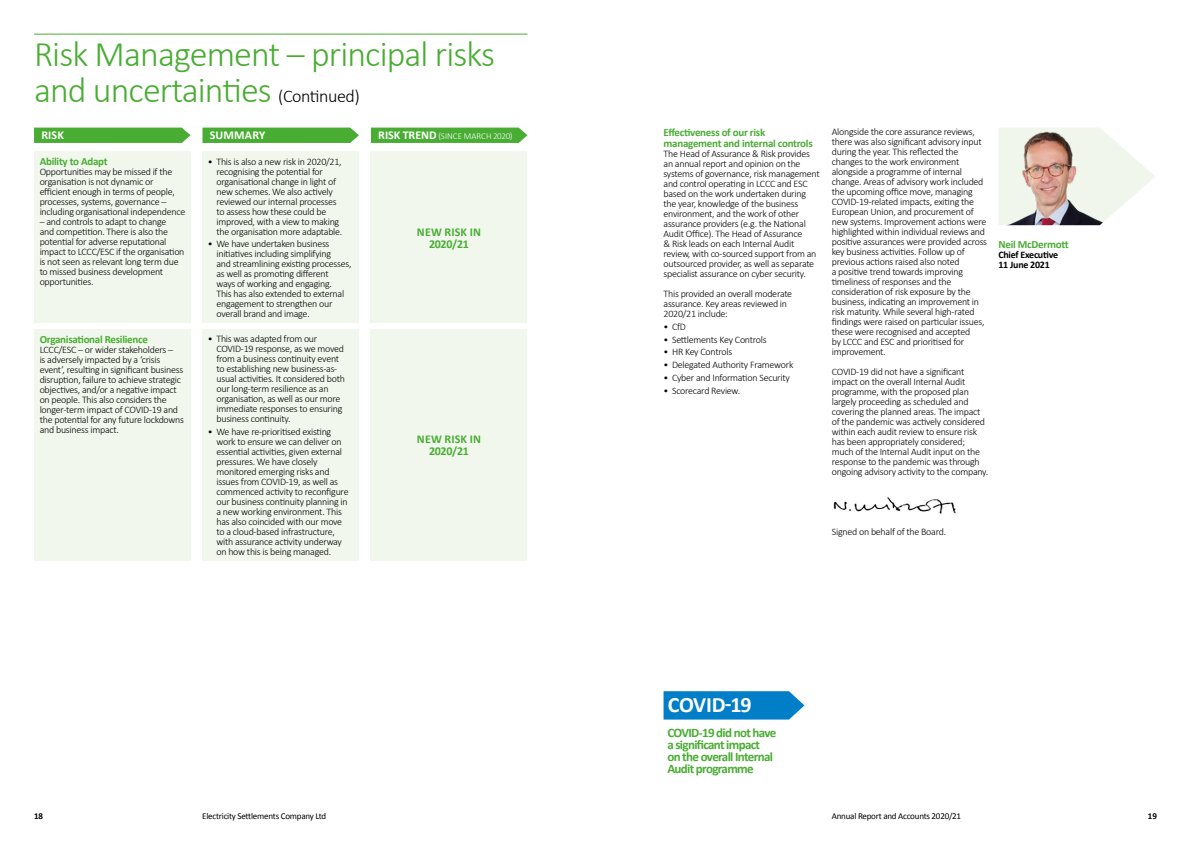
<style>
.page{position:relative;width:1191px;height:842px;background:#fff}
.page>*{position:absolute;margin:0;border:0;box-sizing:border-box;transform-origin:0 0}
.t1{font:300 36px/36px "Calibri";letter-spacing:-.025em;color:#49ad33}
.t2{font:700 22px "Calibri";letter-spacing:-.02em;color:#fff}
.t3{font:700 13px/12px "Calibri";letter-spacing:-.05em;color:#49ad33}
.t4{font:700 12px/12px "Calibri";letter-spacing:.015em;color:#49ad33;text-align:center}
.t5{font:700 12px "Calibri";letter-spacing:.015em;color:#fff}
.t6{font:700 11px/11px "Calibri";letter-spacing:-.025em;color:#49ad33}
.t7{font:300 10px/10px "Calibri";letter-spacing:-.025em;color:#000}
.t8{font:700 10px/10px "Calibri";letter-spacing:-.025em;color:#000}
.t9{font:9px "Calibri";letter-spacing:-.025em;color:#000}
.t10{font:300 9px "Calibri";color:#fff}
.t11{font:700 9px "Calibri";color:#000}
.s1{font-size:18px;color:#000}
.s2{font-weight:700;font-size:12px}
</style>
<div class="page">
<div style="left:34px;top:151px;width:157px;height:172px;background:#f1f7ed"></div>
<div style="left:34px;top:329px;width:157px;height:231px;background:#f1f7ed"></div>
<div style="left:202px;top:151px;width:157px;height:172px;background:#f1f7ed"></div>
<div style="left:202px;top:329px;width:157px;height:231px;background:#f1f7ed"></div>
<div style="left:34px;top:128px;width:156px;height:15px;background:#49ad33"></div>
<div style="left:202px;top:128px;width:157px;height:15px;background:#49ad33"></div>
<div style="left:371px;top:128px;width:156px;height:15px;background:#49ad33"></div>
<hr style="left:34px;top:34px;width:493px;height:1px;background:#49ad33">
<div style="left:370px;top:151px;width:157px;height:172px;background:#f1f7ed"></div>
<div style="left:370px;top:329px;width:157px;height:231px;background:#f1f7ed"></div>
<svg style="left:663px;top:691px;width:141px;height:28px;background:#0f85ca"></svg>
<img style="left:999px;top:128px;width:156px;height:97px">
<img style="left:833px;top:497px;width:123px;height:17px">
<h1 class="t1" style="left:34px;top:35px;width:462px">Risk Management – principal risks and uncertainties <span class="s1">(Continued)</span></h1>
<p class="t5" style="left:41px;top:128px;width:24px">RISK</p>
<p class="t5" style="left:210px;top:128px;width:57px">SUMMARY</p>
<p class="t10" style="left:378px;top:130px;width:136px"><span class="s2">RISK TREND</span> (SINCE MARCH 2020)</p>
<p class="t6" style="left:40px;top:156px;width:69px">Ability to Adapt</p>
<p class="t7" style="left:40px;top:167px;width:147px">Opportunities may be missed if the organisation is not dynamic or efficient enough in terms of people, processes, systems, governance – including organisational independence</p>
<p class="t7" style="left:40px;top:217px;width:146px">– and controls to adapt to change<br>and competition. There is also the potential for adverse reputational impact to LCCC/ESC if the organisation is not seen as relevant long term due to missed business development opportunities.</p>
<p class="t6" style="left:40px;top:333px;width:110px">Organisational Resilience</p>
<p class="t7" style="left:40px;top:344px;width:146px">LCCC/ESC – or wider stakeholders –<br>is adversely impacted by a ‘crisis event’, resulting in significant business disruption, failure to achieve strategic objectives, and/or a negative impact on people. This also considers the longer-term impact of COVID-19 and the potential for any future lockdowns and business impact.</p>
<p class="t7" style="left:216px;top:156px;width:127px;text-indent:-8px">• This is also a new risk in 2020/21, recognising the potential for organisational change in light of new schemes. We also actively reviewed our internal processes to assess how these could be improved, with a view to making the organisation more adaptable.</p>
<p class="t7" style="left:216px;top:239px;width:137px;text-indent:-8px">• We have undertaken business initiatives including simplifying<br>and streamlining existing processes, as well as promoting different<br>ways of working and engaging.<br>This has also extended to external engagement to strengthen our overall brand and image.</p>
<p class="t7" style="left:216px;top:334px;width:130px;text-indent:-8px">• This was adapted from our<br>COVID-19 response, as we moved from a business continuity event to establishing new business-as&shy;usual activities. It considered both our long-term resilience as an organisation, as well as our more immediate responses to ensuring business continuity.</p>
<p class="t7" style="left:216px;top:426px;width:134px;text-indent:-8px">• We have re-prioritised existing work to ensure we can deliver on essential activities, given external pressures. We have closely monitored emerging risks and issues from COVID-19, as well as commenced activity to reconfigure our business continuity planning in a new working environment. This has also coincided with our move to a cloud-based infrastructure, with assurance activity underway on how this is being managed.</p>
<p class="t4" style="left:417px;top:225px;width:66px">NEW RISK IN<br>2020/21</p>
<p class="t4" style="left:417px;top:433px;width:66px">NEW RISK IN<br>2020/21</p>
<p class="t6" style="left:663px;top:126px;width:151px">Effectiveness of our risk management and internal controls</p>
<p class="t7" style="left:663px;top:148px;width:158px">The Head of Assurance &amp; Risk provides an annual report and opinion on the systems of governance, risk management and control operating in LCCC and ESC based on the work undertaken during the year, knowledge of the business environment, and the work of other assurance providers (e.g. the National Audit Office). The Head of Assurance<br>&amp; Risk leads on each Internal Audit review, with co-sourced support from an outsourced provider, as well as separate specialist assurance on cyber security.</p>
<p class="t7" style="left:663px;top:288px;width:130px">This provided an overall moderate assurance. Key areas reviewed in<br>2020/21 include:</p>
<p class="t7" style="left:663px;top:321px;width:24px">• CfD</p>
<p class="t7" style="left:663px;top:334px;width:105px">• Settlements Key Controls</p>
<p class="t7" style="left:663px;top:347px;width:70px">• HR Key Controls</p>
<p class="t7" style="left:663px;top:360px;width:131px">• Delegated Authority Framework</p>
<p class="t7" style="left:663px;top:373px;width:128px">• Cyber and Information Security</p>
<p class="t7" style="left:663px;top:385px;width:78px">• Scorecard Review.</p>
<p class="t7" style="left:831px;top:127px;width:157px">Alongside the core assurance reviews, there was also significant advisory input during the year. This reflected the changes to the work environment alongside a programme of internal change. Areas of advisory work included the upcoming office move, managing COVID-19-related impacts, exiting the European Union, and procurement of new systems. Improvement actions were highlighted within individual reviews and positive assurances were provided across key business activities. Follow up of previous actions raised also noted<br>a positive trend towards improving timeliness of responses and the consideration of risk exposure by the business, indicating an improvement in risk maturity. While several high-rated findings were raised on particular issues, these were recognised and accepted<br>by LCCC and ESC and prioritised for improvement.</p>
<p class="t7" style="left:831px;top:367px;width:158px">COVID-19 did not have a significant impact on the overall Internal Audit programme, with the proposed plan largely proceeding as scheduled and covering the planned areas. The impact of the pandemic was actively considered within each audit review to ensure risk has been appropriately considered; much of the Internal Audit input on the response to the pandemic was through ongoing advisory activity to the company.</p>
<p class="t6" style="left:998px;top:238px;width:72px">Neil McDermott</p>
<p class="t8" style="left:998px;top:249px;width:61px">Chief Executive<br>11 June 2021</p>
<p class="t7" style="left:831px;top:527px;width:116px">Signed on behalf of the Board.</p>
<h2 class="t2" style="left:668px;top:691px;width:85px">COVID-19</h2>
<h3 class="t3" style="left:667px;top:726px;width:111px">COVID-19 did not have a significant impact on the overall Internal<br>Audit programme</h3>
<p class="t11" style="left:34px;top:811px;width:11px">18</p>
<p class="t9" style="left:202px;top:811px;width:125px">Electricity Settlements Company Ltd</p>
<p class="t9" style="left:831px;top:811px;width:131px">Annual Report and Accounts 2020/21</p>
<p class="t11" style="left:1147px;top:811px;width:11px">19</p>
</div>
